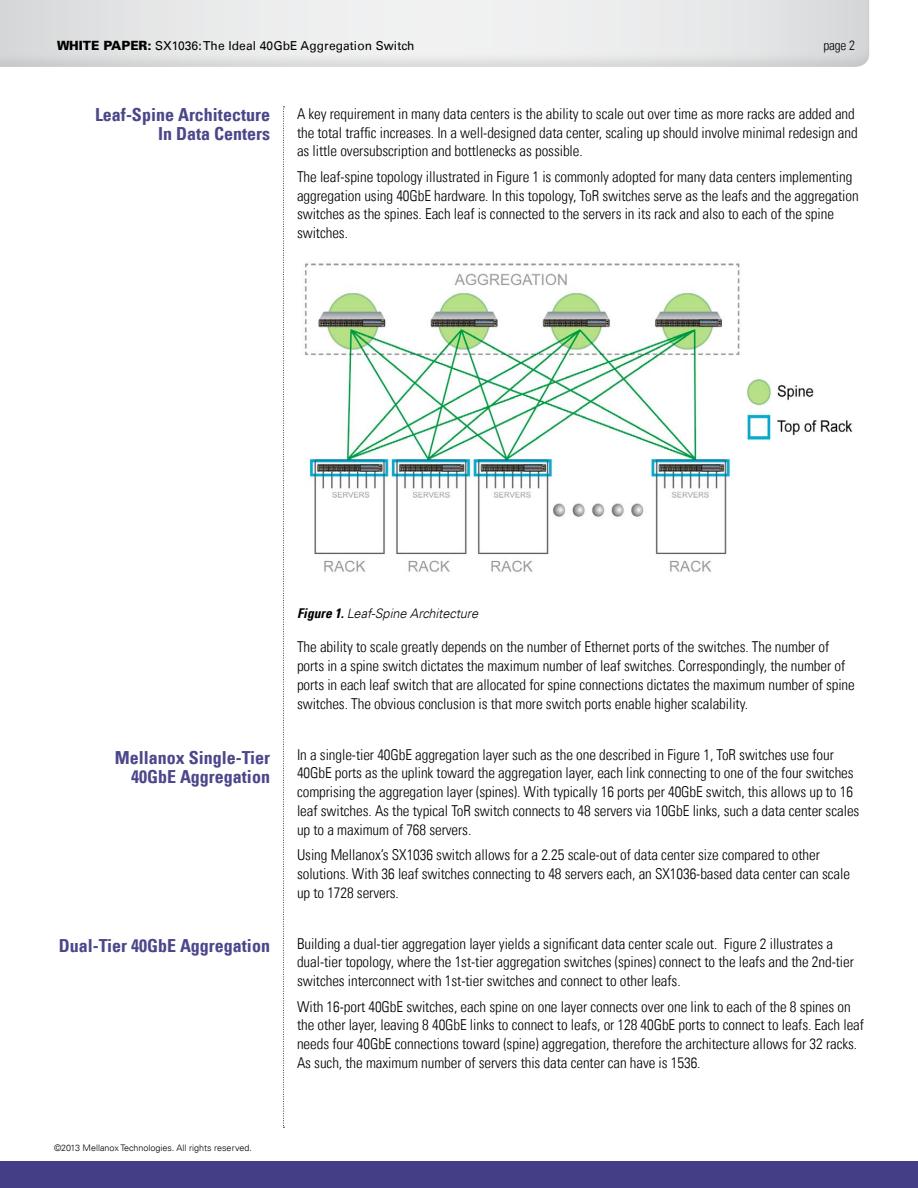
<style>
.page{position:relative;width:918px;height:1188px;background:#fff}
.page>*{position:absolute;margin:0;border:0;box-sizing:border-box;transform-origin:0 0}
.t1{font:700 condensed 18px/19.5px "Univers LT";color:#4b478a;text-align:right}
.t2{font:300 condensed 15px/18.8px "Univers LT";letter-spacing:-.005em;color:#000}
.t3{font:300 condensed 13.5px "Univers LT";color:#000}
.t4{font:italic 300 13.2px "Univers LT";color:#000}
.t5{font:12.3px "Univers LT";letter-spacing:.01em;color:#000}
.t6{font:300 9px "Univers LT";color:#000}
.s1{font-weight:900;font-size:12.75px}
.s2{font-weight:700;font-stretch:condensed;font-size:13.5px}
</style>
<div class="page">
<div style="left:0;top:0;width:881px;height:68px;background:#000;opacity:.25"></div>
<svg style="left:283px;top:106px;width:2px;height:1022px"></svg>
<div style="left:0;top:1161px;width:918px;height:27px;background:#433e85"></div>
<img style="left:304px;top:263px;width:549px;height:309px">
<p class="t5" style="left:57px;top:38px;width:359px"><span class="s1">WHITE PAPER:</span> SX1036: The Ideal 40GbE Aggregation Switch</p>
<p class="t3" style="left:823px;top:37px;width:33px">page 2</p>
<p class="t1" style="left:95px;top:105px;width:176px">Leaf-Spine Architecture<br>In Data Centers</p>
<p class="t2" style="left:297px;top:104px;width:562px">A key requirement in many data centers is the ability to scale out over time as more racks are added and the total traffic increases. In a well-designed data center, scaling up should involve minimal redesign and as little oversubscription and bottlenecks as possible.</p>
<p class="t2" style="left:297px;top:167px;width:563px">The leaf-spine topology illustrated in Figure 1 is commonly adopted for many data centers implementing aggregation using 40GbE hardware. In this topology, ToR switches serve as the leafs and the aggregation switches as the spines. Each leaf is connected to the servers in its rack and also to each of the spine switches.</p>
<p class="t1" style="left:115px;top:747px;width:157px">Mellanox Single-Tier<br>40GbE Aggregation</p>
<p class="t1" style="left:59px;top:935px;width:213px">Dual-Tier 40GbE Aggregation</p>
<p class="t4" style="left:297px;top:605px;width:182px"><span class="s2">Figure 1.</span> Leaf-Spine Architecture</p>
<p class="t2" style="left:297px;top:638px;width:559px">The ability to scale greatly depends on the number of Ethernet ports of the switches. The number of ports in a spine switch dictates the maximum number of leaf switches. Correspondingly, the number of ports in each leaf switch that are allocated for spine connections dictates the maximum number of spine switches. The obvious conclusion is that more switch ports enable higher scalability.</p>
<p class="t2" style="left:297px;top:745px;width:564px">In a single-tier 40GbE aggregation layer such as the one described in Figure 1, ToR switches use four 40GbE ports as the uplink toward the aggregation layer, each link connecting to one of the four switches comprising the aggregation layer (spines). With typically 16 ports per 40GbE switch, this allows up to 16 leaf switches. As the typical ToR switch connects to 48 servers via 10GbE links, such a data center scales up to a maximum of 768 servers.</p>
<p class="t2" style="left:297px;top:845px;width:555px">Using Mellanox’s SX1036 switch allows for a 2.25 scale-out of data center size compared to other solutions. With 36 leaf switches connecting to 48 servers each, an SX1036-based data center can scale up to 1728 servers.</p>
<p class="t2" style="left:297px;top:934px;width:558px">Building a dual-tier aggregation layer yields a significant data center scale out. Figure 2 illustrates a dual-tier topology, where the 1st-tier aggregation switches (spines) connect to the leafs and the 2nd-tier switches interconnect with 1st-tier switches and connect to other leafs.</p>
<p class="t2" style="left:297px;top:997px;width:569px">With 16-port 40GbE switches, each spine on one layer connects over one link to each of the 8 spines on the other layer, leaving 8 40GbE links to connect to leafs, or 128 40GbE ports to connect to leafs. Each leaf needs four 40GbE connections toward (spine) aggregation, therefore the architecture allows for 32 racks.<br>As such, the maximum number of servers this data center can have is 1536.</p>
<p class="t6" style="left:54px;top:1143px;width:199px">©2013 Mellanox Technologies. All rights reserved.</p>
</div>
